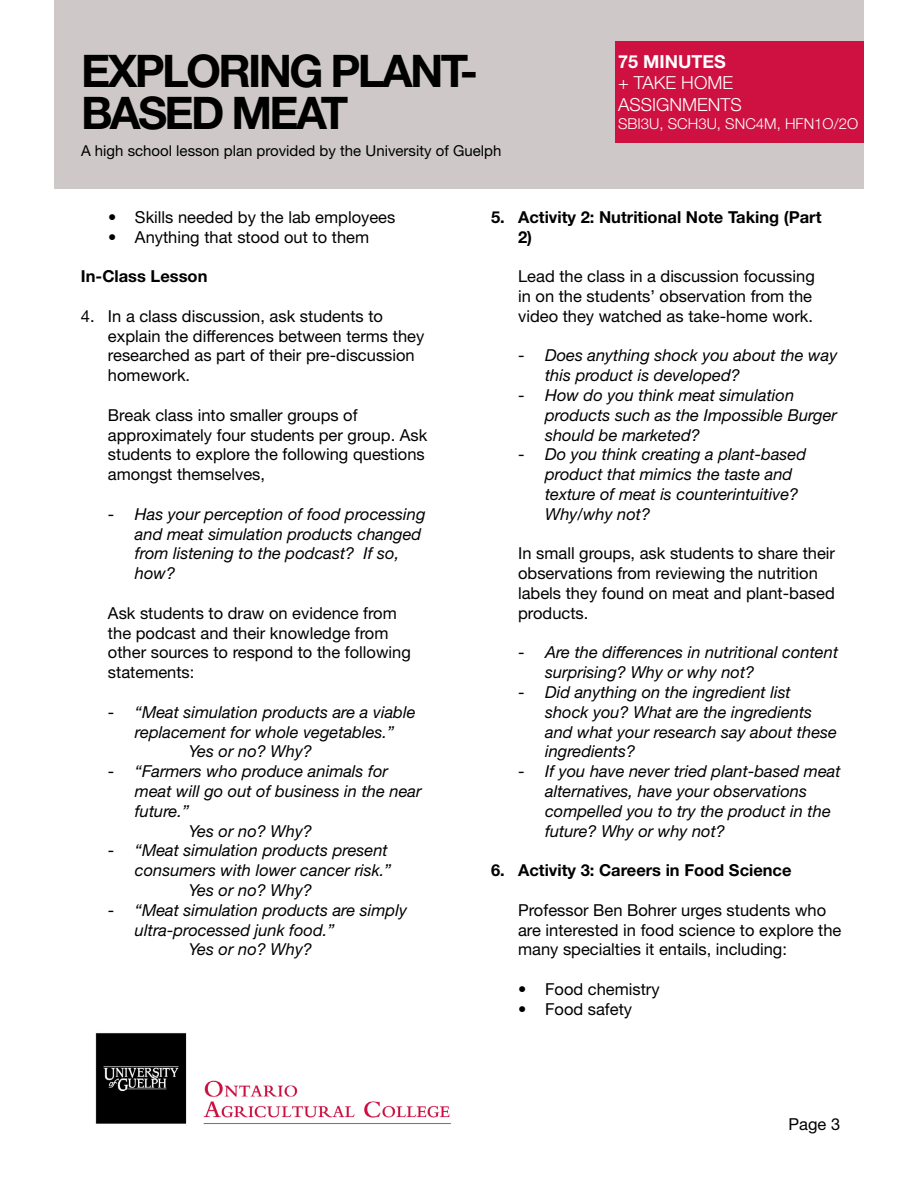
<style>
.page{position:relative;width:918px;height:1188px;background:#fff}
.page>*{position:absolute;margin:0;border:0;box-sizing:border-box;transform-origin:0 0}
.t1{font:700 45px "Helvetica Neue LT Pro";letter-spacing:-.06em;color:#000}
.t2{font:300 18px/21.6px "Helvetica Neue LT Pro";color:#fff}
.t3{font:700 18px "Helvetica Neue LT Pro";color:#fff}
.t4{font:italic 16.5px/19.8px "Helvetica Neue LT Pro";color:#000}
.t5{font:16.5px/19.8px "Helvetica Neue LT Pro";color:#000}
.t6{font:700 16.5px/19.8px "Helvetica Neue LT Pro";color:#000}
.t7{font:15px "Helvetica Neue LT Pro";color:#000}
.t8{font:300 15px "Helvetica Neue LT Pro";color:#fff}
.s1{font-style:normal}
</style>
<div class="page">
<div style="left:54px;top:0;width:810px;height:189px;background:#cec9c8"></div>
<div style="left:615px;top:42px;width:249px;height:101px;background:#ce1141"></div>
<img style="left:95px;top:1033px;width:356px;height:91px">
<h1 class="t1" style="left:81px;top:43px;width:399px">EXPLORING PLANT-</h1>
<h1 class="t1" style="left:81px;top:85px;width:269px">BASED MEAT</h1>
<p class="t7" style="left:81px;top:142px;width:422px">A high school lesson plan provided by the University of Guelph</p>
<p class="t3" style="left:618px;top:50px;width:109px">75 MINUTES</p>
<p class="t2" style="left:618px;top:72px;width:125px">+ TAKE HOME<br>ASSIGNMENTS</p>
<p class="t8" style="left:618px;top:115px;width:242px">SBI3U, SCH3U, SNC4M, HFN1O/2O</p>
<p class="t5" style="left:108px;top:207px;width:289px">• Skills needed by the lab employees</p>
<p class="t5" style="left:108px;top:226px;width:263px">• Anything that stood out to them</p>
<h2 class="t6" style="left:81px;top:266px;width:128px">In-Class Lesson</h2>
<p class="t5" style="left:108px;top:306px;width:318px;text-indent:-27px">4. In a class discussion, ask students to explain the differences between terms they researched as part of their pre-discussion homework.</p>
<p class="t5" style="left:108px;top:405px;width:321px">Break class into smaller groups of approximately four students per group. Ask students to explore the following questions amongst themselves,</p>
<p class="t4" style="left:135px;top:504px;width:292px;text-indent:-27px"><span class="s1">-</span> Has your perception of food processing and meat simulation products changed from listening to the podcast? If so, how?</p>
<p class="t5" style="left:108px;top:603px;width:304px">Ask students to draw on evidence from the podcast and their knowledge from other sources to respond to the following statements:</p>
<p class="t4" style="left:108px;top:702px;width:309px"><span class="s1">-</span> “Meat simulation products are a viable</p>
<p class="t4" style="left:135px;top:721px;width:261px">replacement for whole vegetables.”</p>
<p class="t4" style="left:189px;top:741px;width:125px">Yes or no? Why?</p>
<p class="t4" style="left:108px;top:761px;width:282px"><span class="s1">-</span> “Farmers who produce animals for</p>
<p class="t4" style="left:135px;top:781px;width:288px">meat will go out of business in the near</p>
<p class="t4" style="left:135px;top:801px;width:56px">future.”</p>
<p class="t4" style="left:189px;top:820px;width:125px">Yes or no? Why?</p>
<p class="t4" style="left:108px;top:840px;width:281px"><span class="s1">-</span> “Meat simulation products present</p>
<p class="t4" style="left:135px;top:860px;width:258px">consumers with lower cancer risk.”</p>
<p class="t4" style="left:189px;top:880px;width:125px">Yes or no? Why?</p>
<p class="t4" style="left:108px;top:900px;width:300px"><span class="s1">-</span> “Meat simulation products are simply</p>
<p class="t4" style="left:135px;top:919px;width:201px">ultra-processed junk food.”</p>
<p class="t4" style="left:189px;top:939px;width:125px">Yes or no? Why?</p>
<h2 class="t6" style="left:518px;top:207px;width:305px;text-indent:-27px">5. Activity 2: Nutritional Note Taking (Part<br>2)</h2>
<p class="t5" style="left:518px;top:266px;width:298px">Lead the class in a discussion focussing in on the students’ observation from the video they watched as take-home work.</p>
<p class="t4" style="left:545px;top:345px;width:294px;text-indent:-27px"><span class="s1">-</span> Does anything shock you about the way this product is developed?</p>
<p class="t4" style="left:545px;top:385px;width:293px;text-indent:-27px"><span class="s1">-</span> How do you think meat simulation products such as the Impossible Burger should be marketed?</p>
<p class="t4" style="left:545px;top:444px;width:263px;text-indent:-27px"><span class="s1">-</span> Do you think creating a plant-based product that mimics the taste and texture of meat is counterintuitive?<br>Why/why not?</p>
<p class="t5" style="left:518px;top:543px;width:318px">In small groups, ask students to share their observations from reviewing the nutrition labels they found on meat and plant-based products.</p>
<p class="t4" style="left:545px;top:642px;width:295px;text-indent:-27px"><span class="s1">-</span> Are the differences in nutritional content surprising? Why or why not?</p>
<p class="t4" style="left:545px;top:682px;width:293px;text-indent:-27px"><span class="s1">-</span> Did anything on the ingredient list shock you? What are the ingredients and what your research say about these ingredients?</p>
<p class="t4" style="left:545px;top:761px;width:297px;text-indent:-27px"><span class="s1">-</span> If you have never tried plant-based meat alternatives, have your observations compelled you to try the product in the future? Why or why not?</p>
<h2 class="t6" style="left:491px;top:860px;width:302px">6. Activity 3: Careers in Food Science</h2>
<p class="t5" style="left:518px;top:900px;width:325px">Professor Ben Bohrer urges students who are interested in food science to explore the many specialties it entails, including:</p>
<p class="t5" style="left:518px;top:979px;width:143px">• Food chemistry</p>
<p class="t5" style="left:518px;top:999px;width:116px">• Food safety</p>
<p class="t5" style="left:789px;top:1114px;width:53px">Page 3</p>
</div>
